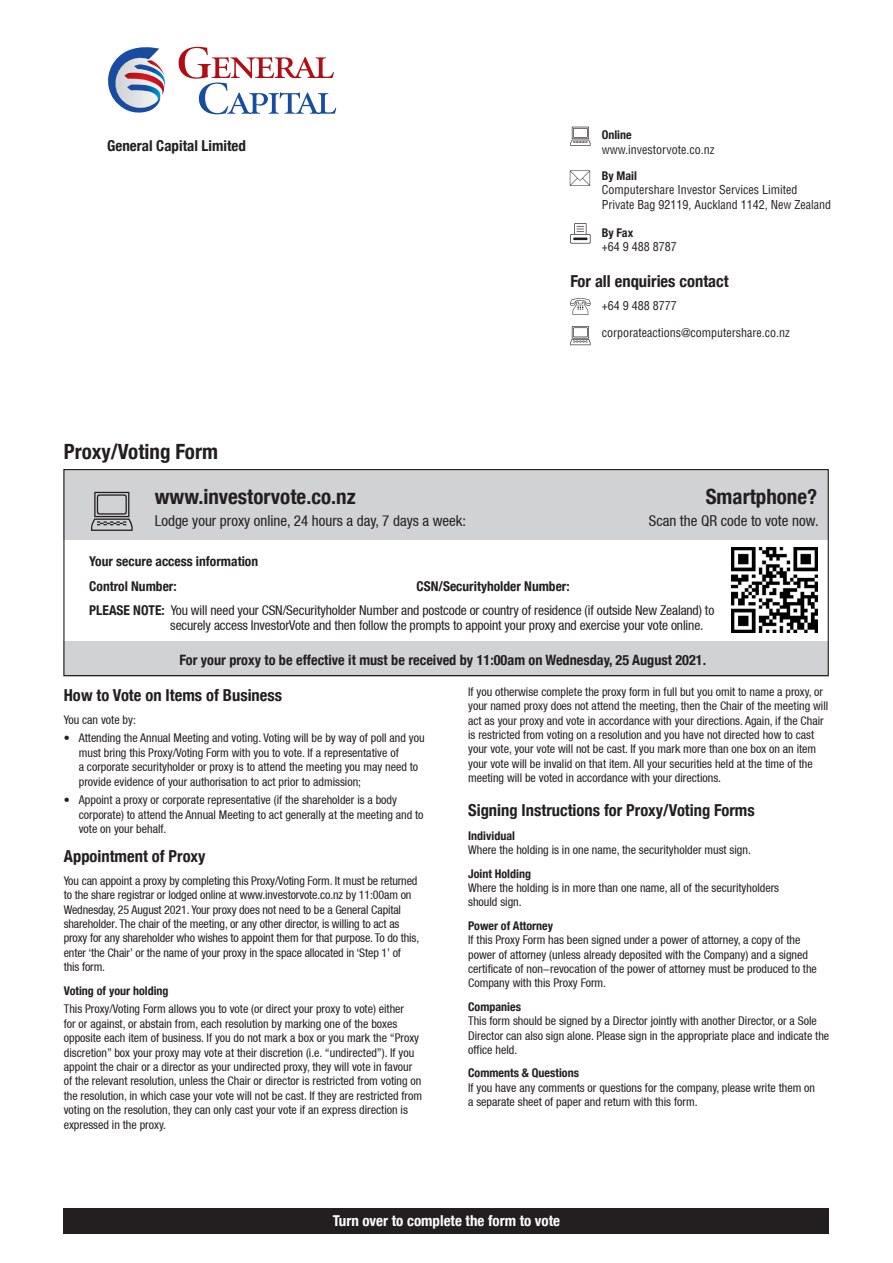
<style>
.page{position:relative;width:893px;height:1263px;background:#fff}
.page>*{position:absolute;margin:0;border:0;box-sizing:border-box;transform-origin:0 0}
.t1{font:700 condensed 21px "Helvetica Neue";color:#231f20}
.t2{font:700 condensed 16.5px "Helvetica Neue";color:#231f20}
.t3{font:condensed 15px "Helvetica Neue LT";color:#231f20}
.t4{font:700 condensed 15px "Helvetica Neue";color:#fff}
.t5{font:700 condensed 15px "Helvetica Neue";color:#231f20}
.t6{font:700 condensed 14.25px "Helvetica Neue";color:#231f20}
.t7{font:condensed 13.5px "Helvetica Neue LT";letter-spacing:-.01em;color:#231f20}
.t8{font:700 condensed 13.5px "Helvetica Neue";color:#231f20}
.t9{font:condensed 12px/14.4px "Helvetica Neue LT";color:#231f20}
.t10{font:condensed 12px/14.4px "Helvetica LT Std";color:#231f20}
.t11{font:700 condensed 12px "Helvetica Neue";color:#231f20}
.s1{font-family:"Helvetica Neue";font-weight:700}
</style>
<div class="page">
<div style="left:63px;top:469px;width:766px;height:71px;background:#d1d2d4"></div>
<div style="left:63px;top:641px;width:766px;height:35px;background:#d1d2d4"></div>
<svg style="left:91px;top:492px;width:42px;height:39px"></svg>
<div style="left:63px;top:469px;width:766px;height:207px;border:1px solid #231f20"></div>
<div style="left:64px;top:1208px;width:765px;height:25px;background:#231f20"></div>
<img style="left:732px;top:547px;width:85px;height:86px">
<svg style="left:570px;top:326px;width:20px;height:19px"></svg>
<svg style="left:570px;top:127px;width:20px;height:19px"></svg>
<svg style="left:570px;top:171px;width:20px;height:15px"></svg>
<svg style="left:570px;top:223px;width:20px;height:21px"></svg>
<svg style="left:570px;top:298px;width:20px;height:17px"></svg>
<svg style="left:108px;top:47px;width:57px;height:66px"></svg>
<svg style="left:179px;top:47px;width:157px;height:67px"></svg>
<p class="t5" style="left:107px;top:136px;width:140px">General Capital Limited</p>
<p class="t1" style="left:64px;top:439px;width:156px">Proxy/Voting Form</p>
<p class="t1" style="left:155px;top:483px;width:202px">www.investorvote.co.nz</p>
<p class="t3" style="left:155px;top:512px;width:313px">Lodge your proxy online, 24 hours a day, 7 days a week:</p>
<p class="t11" style="left:602px;top:128px;width:31px">Online</p>
<p class="t10" style="left:602px;top:142px;width:114px">www.investorvote.co.nz</p>
<p class="t10" style="left:602px;top:168px;width:231px"><span class="s1">By Mail<br></span>Computershare Investor Services Limited<br>Private Bag 92119, Auckland 1142, New Zealand</p>
<p class="t10" style="left:602px;top:225px;width:76px"><span class="s1">By Fax<br></span>+64 9 488 8787</p>
<p class="t2" style="left:570px;top:271px;width:160px">For all enquiries contact</p>
<p class="t10" style="left:602px;top:299px;width:76px">+64 9 488 8777</p>
<p class="t10" style="left:602px;top:325px;width:190px">corporateactions@computershare.co.nz</p>
<p class="t1" style="left:706px;top:483px;width:113px">Smartphone?</p>
<p class="t3" style="left:649px;top:512px;width:171px">Scan the QR code to vote now.</p>
<p class="t8" style="left:89px;top:553px;width:170px">Your secure access information</p>
<p class="t8" style="left:89px;top:578px;width:89px">Control Number:</p>
<p class="t8" style="left:417px;top:578px;width:155px">CSN/Securityholder Number:</p>
<p class="t7" style="left:89px;top:602px;width:626px"><span class="s1">PLEASE NOTE:</span> You will need your CSN/Securityholder Number and postcode or country of residence (if outside New Zealand) to</p>
<p class="t7" style="left:170px;top:617px;width:535px">securely access InvestorVote and then follow the prompts to appoint your proxy and exercise your vote online.</p>
<p class="t6" style="left:180px;top:651px;width:528px">For your proxy to be effective it must be received by 11:00am on Wednesday, 25 August 2021.</p>
<p class="t2" style="left:64px;top:685px;width:220px">How to Vote on Items of Business</p>
<p class="t9" style="left:64px;top:712px;width:74px">You can vote by:</p>
<p class="t9" style="left:64px;top:731px;width:362px">• Attending the Annual Meeting and voting. Voting will be by way of poll and you</p>
<p class="t9" style="left:79px;top:745px;width:321px">must bring this Proxy/Voting Form with you to vote. If a representative of</p>
<p class="t9" style="left:79px;top:760px;width:341px">a corporate securityholder or proxy is to attend the meeting you may need to</p>
<p class="t9" style="left:79px;top:774px;width:284px">provide evidence of your authorisation to act prior to admission;</p>
<p class="t9" style="left:64px;top:793px;width:335px">• Appoint a proxy or corporate representative (if the shareholder is a body</p>
<p class="t9" style="left:79px;top:807px;width:346px">corporate) to attend the Annual Meeting to act generally at the meeting and to</p>
<p class="t9" style="left:79px;top:821px;width:89px">vote on your behalf.</p>
<p class="t2" style="left:64px;top:846px;width:143px">Appointment of Proxy</p>
<p class="t9" style="left:64px;top:873px;width:355px">You can appoint a proxy by completing this Proxy/Voting Form. It must be returned to the share registrar or lodged online at www.investorvote.co.nz by 11:00am on<br>Wednesday, 25 August 2021. Your proxy does not need to be a General Capital</p>
<p class="t9" style="left:64px;top:916px;width:357px">shareholder. The chair of the meeting, or any other director, is willing to act as proxy for any shareholder who wishes to appoint them for that purpose. To do this, enter ‘the Chair’ or the name of your proxy in the space allocated in ‘Step 1’ of</p>
<p class="t9" style="left:64px;top:960px;width:43px">this form.</p>
<p class="t11" style="left:64px;top:983px;width:106px">Voting of your holding</p>
<p class="t9" style="left:64px;top:1002px;width:360px">This Proxy/Voting Form allows you to vote (or direct your proxy to vote) either<br>for or against, or abstain from, each resolution by marking one of the boxes opposite each item of business. If you do not mark a box or you mark the “Proxy discretion” box your proxy may vote at their discretion (i.e. “undirected”). If you appoint the chair or a director as your undirected proxy, they will vote in favour of the relevant resolution, unless the Chair or director is restricted from voting on the resolution, in which case your vote will not be cast. If they are restricted from voting on the resolution, they can only cast your vote if an express direction is expressed in the proxy.</p>
<p class="t9" style="left:468px;top:684px;width:362px">If you otherwise complete the proxy form in full but you omit to name a proxy, or your named proxy does not attend the meeting, then the Chair of the meeting will act as your proxy and vote in accordance with your directions. Again, if the Chair is restricted from voting on a resolution and you have not directed how to cast your vote, your vote will not be cast. If you mark more than one box on an item your vote will be invalid on that item. All your securities held at the time of the meeting will be voted in accordance with your directions.</p>
<p class="t2" style="left:468px;top:800px;width:288px">Signing Instructions for Proxy/Voting Forms</p>
<p class="t11" style="left:468px;top:828px;width:48px">Individual</p>
<p class="t9" style="left:468px;top:843px;width:284px">Where the holding is in one name, the securityholder must sign.</p>
<p class="t11" style="left:468px;top:866px;width:64px">Joint Holding</p>
<p class="t9" style="left:468px;top:880px;width:312px">Where the holding is in more than one name, all of the securityholders</p>
<p class="t9" style="left:468px;top:895px;width:55px">should sign.</p>
<p class="t11" style="left:468px;top:918px;width:86px">Power of Attorney</p>
<p class="t9" style="left:468px;top:933px;width:350px">If this Proxy Form has been signed under a power of attorney, a copy of the power of attorney (unless already deposited with the Company) and a signed certificate of non-revocation of the power of attorney must be produced to the Company with this Proxy Form.</p>
<p class="t11" style="left:468px;top:999px;width:54px">Companies</p>
<p class="t9" style="left:468px;top:1014px;width:363px">This form should be signed by a Director jointly with another Director, or a Sole<br>Director can also sign alone. Please sign in the appropriate place and indicate the office held.</p>
<p class="t11" style="left:468px;top:1066px;width:112px">Comments &amp; Questions</p>
<p class="t9" style="left:468px;top:1080px;width:348px">If you have any comments or questions for the company, please write them on</p>
<p class="t9" style="left:468px;top:1095px;width:231px">a separate sheet of paper and return with this form.</p>
<p class="t4" style="left:333px;top:1211px;width:229px">Turn over to complete the form to vote</p>
</div>
